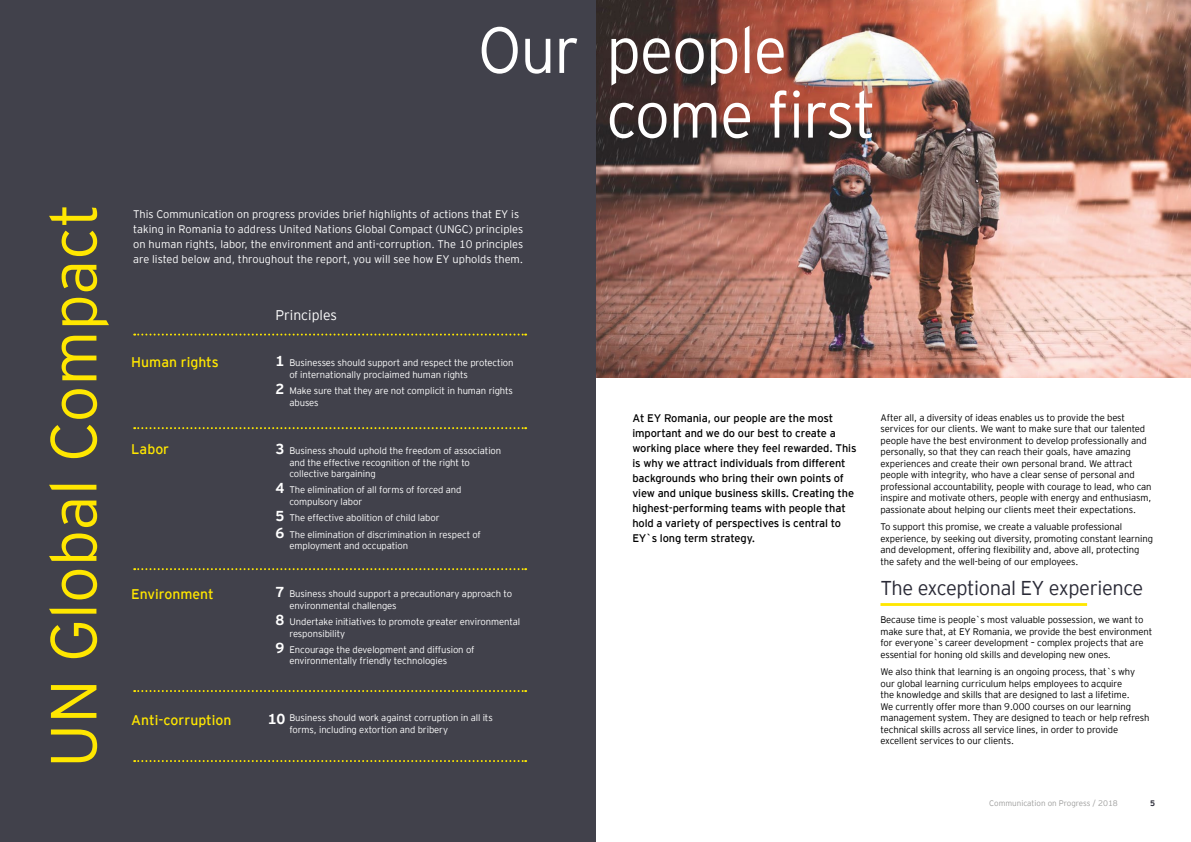
<style>
.page{position:relative;width:1191px;height:842px;background:#fff}
.page>*{position:absolute;margin:0;border:0;box-sizing:border-box;transform-origin:0 0}
.t1{font:300 65px "EY Interstate";letter-spacing:-.02em;color:#fff;scale:.95 1}
.t2{font:300 65px "EY Interstate";color:#ffe700}
.t3{font:300 20px "EY Interstate";letter-spacing:-.02em;color:#2a2a36}
.t4{font:700 14.4px "EY Interstate";color:#fff}
.t5{font:14px "EY Interstate";color:#ffe700}
.t6{font:300 14px "EY Interstate";color:#fff}
.t7{font:11px/15px "EY Interstate";letter-spacing:-.01em;color:#000}
.t8{font:300 11px/15px "EY Interstate";color:#fff}
.t9{font:300 9.5px/11.5px "EY Interstate";letter-spacing:-.01em;color:#000}
.t10{font:300 9.5px/11.5px "EY Interstate";letter-spacing:-.01em;color:#fff}
.t11{font:300 8px "EY Interstate";color:#9d9d9c}
.t12{font:700 8px "EY Interstate";color:#2a2a36}
.s1{font-weight:700;font-size:14.4px}
</style>
<div class="page">
<img style="left:595px;top:0;width:596px;height:378px">
<div style="left:0;top:0;width:595px;height:842px;background:#41414b"></div>
<svg style="left:134px;top:334px;width:392px;height:2px"></svg>
<svg style="left:134px;top:427px;width:392px;height:2px"></svg>
<svg style="left:134px;top:568px;width:392px;height:2px"></svg>
<svg style="left:134px;top:690px;width:392px;height:2px"></svg>
<svg style="left:134px;top:760px;width:392px;height:2px"></svg>
<hr style="left:880px;top:603px;width:207px;height:3px;background:#ffe700">
<h1 class="t1" style="left:478px;top:4px;width:327px">Our people</h1>
<h1 class="t1" style="left:606px;top:68px;width:285px">come first</h1>
<h1 class="t2" style="left:27px;top:768px;width:566px;rotate:-90deg">UN Global Compact</h1>
<p class="t8" style="left:133px;top:206px;width:391px">This Communication on progress provides brief highlights of actions that EY is taking in Romania to address United Nations Global Compact (UNGC) principles on human rights, labor, the environment and anti-corruption. The 10 principles are listed below and, throughout the report, you will see how EY upholds them.</p>
<h3 class="t5" style="left:131px;top:352px;width:89px">Human rights</h3>
<h3 class="t5" style="left:131px;top:439px;width:39px">Labor</h3>
<h3 class="t5" style="left:131px;top:584px;width:84px">Environment</h3>
<h3 class="t5" style="left:131px;top:710px;width:102px">Anti-corruption</h3>
<h3 class="t6" style="left:275px;top:305px;width:63px">Principles</h3>
<p class="t10" style="left:289px;top:357px;width:226px;text-indent:-14px"><span class="s1">1</span> Businesses should support and respect the protection of internationally proclaimed human rights</p>
<p class="t10" style="left:289px;top:385px;width:225px;text-indent:-14px"><span class="s1">2</span> Make sure that they are not complicit in human rights abuses</p>
<p class="t10" style="left:289px;top:444px;width:213px;text-indent:-14px"><span class="s1">3</span> Business should uphold the freedom of association and the effective recognition of the right to collective bargaining</p>
<p class="t10" style="left:289px;top:484px;width:173px;text-indent:-14px"><span class="s1">4</span> The elimination of all forms of forced and compulsory labor</p>
<p class="t10" style="left:275px;top:509px;width:207px;line-height:16.3px"><span class="s1">5</span> The effective abolition of child labor<br><span class="s1">6</span> The elimination of discrimination in respect of</p>
<p class="t10" style="left:289px;top:539px;width:120px">employment and occupation</p>
<p class="t10" style="left:289px;top:587px;width:224px;text-indent:-14px"><span class="s1">7</span> Business should support a precautionary approach to environmental challenges</p>
<p class="t10" style="left:289px;top:615px;width:232px;text-indent:-14px"><span class="s1">8</span> Undertake initiatives to promote greater environmental responsibility</p>
<p class="t10" style="left:289px;top:643px;width:186px;text-indent:-14px"><span class="s1">9</span> Encourage the development and diffusion of environmentally friendly technologies</p>
<h3 class="t4" style="left:268px;top:708px;width:19px">10</h3>
<p class="t10" style="left:289px;top:711px;width:205px">Business should work against corruption in all its forms, including extortion and bribery</p>
<p class="t7" style="left:632px;top:410px;width:226px">At EY Romania, our people are the most important and we do our best to create a working place where they feel rewarded. This is why we attract individuals from different backgrounds who bring their own points of view and unique business skills. Creating the highest-performing teams with people that hold a variety of perspectives is central to EY`s long term strategy.</p>
<p class="t9" style="left:880px;top:411px;width:273px">After all, a diversity of ideas enables us to provide the best services for our clients. We want to make sure that our talented people have the best environment to develop professionally and personally, so that they can reach their goals, have amazing experiences and create their own personal brand. We attract people with integrity, who have a clear sense of personal and professional accountability, people with courage to lead, who can inspire and motivate others, people with energy and enthusiasm, passionate about helping our clients meet their expectations.</p>
<p class="t9" style="left:880px;top:520px;width:274px">To support this promise, we create a valuable professional experience, by seeking out diversity, promoting constant learning and development, offering flexibility and, above all, protecting the safety and the well-being of our employees.</p>
<h2 class="t3" style="left:880px;top:573px;width:264px">The exceptional EY experience</h2>
<p class="t9" style="left:880px;top:613px;width:273px">Because time is people`s most valuable possession, we want to make sure that, at EY Romania, we provide the best environment for everyone`s career development – complex projects that are essential for honing old skills and developing new ones.</p>
<p class="t9" style="left:880px;top:665px;width:271px">We also think that learning is an ongoing process, that`s why our global learning curriculum helps employees to acquire<br>the knowledge and skills that are designed to last a lifetime.<br>We currently offer more than 9.000 courses on our learning management system. They are designed to teach or help refresh technical skills across all service lines, in order to provide excellent services to our clients.</p>
<p class="t11" style="left:989px;top:797px;width:130px">Communication on Progress / 2018</p>
<p class="t12" style="left:1150px;top:797px;width:6px">5</p>
</div>
